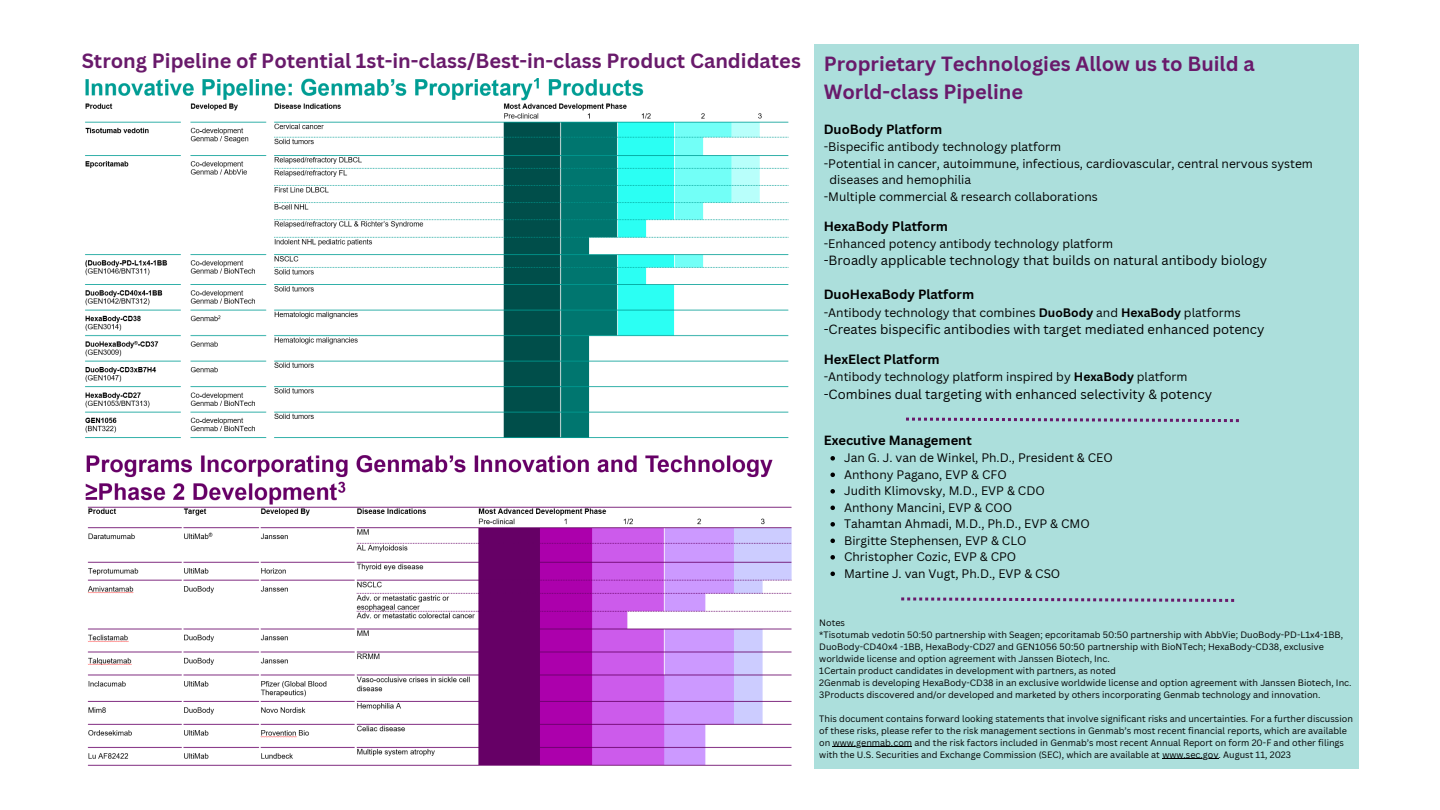
<style>
.page{position:relative;width:1440px;height:810px;background:#fff}
.page>*{position:absolute;margin:0;border:0;box-sizing:border-box;transform-origin:0 0}
.t1{font:700 20px "Canva Sans";color:#691a6b}
.t2{font:13px "Canva Sans";color:#000}
.t3{font:700 13px "Canva Sans";color:#000}
.t4{font:12px "Canva Sans";color:#000}
.t5{font:9px/12px "Canva Sans";color:#000}
.s1{font-weight:700}
</style>
<div class="page">
<div style="left:815px;top:44px;width:544px;height:725px;background:#acdfdc"></div>
<svg style="left:906px;top:418px;width:333px;height:4px"></svg>
<svg style="left:901px;top:597px;width:333px;height:5px"></svg>
<img style="left:85px;top:78px;width:704px;height:360px">
<img style="left:85px;top:455px;width:707px;height:311px">
<svg style="left:830px;top:456px;width:5px;height:5px"></svg>
<svg style="left:830px;top:473px;width:5px;height:4px"></svg>
<svg style="left:830px;top:489px;width:5px;height:5px"></svg>
<svg style="left:830px;top:506px;width:5px;height:4px"></svg>
<svg style="left:830px;top:522px;width:5px;height:5px"></svg>
<svg style="left:830px;top:539px;width:5px;height:4px"></svg>
<svg style="left:830px;top:555px;width:5px;height:5px"></svg>
<svg style="left:830px;top:572px;width:5px;height:4px"></svg>
<hr style="left:833px;top:747px;width:79px;height:1px;background:#000">
<hr style="left:1162px;top:759px;width:57px;height:1px;background:#000">
<p class="t1" style="left:82px;top:47px;width:721px">Strong Pipeline of Potential 1st-in-class/Best-in-class Product Candidates</p>
<p class="t1" style="left:824px;top:50px;width:433px">Proprietary Technologies Allow us to Build a</p>
<p class="t1" style="left:824px;top:78px;width:201px">World-class Pipeline</p>
<p class="t3" style="left:824px;top:120px;width:120px">DuoBody Platform</p>
<p class="t4" style="left:824px;top:139px;width:239px">-Bispecific antibody technology platform</p>
<p class="t4" style="left:824px;top:155px;width:491px">-Potential in cancer, autoimmune, infectious, cardiovascular, central nervous system</p>
<p class="t4" style="left:830px;top:172px;width:143px">diseases and hemophilia</p>
<p class="t4" style="left:824px;top:188px;width:276px">-Multiple commercial &amp; research collaborations</p>
<p class="t3" style="left:824px;top:217px;width:126px">HexaBody Platform</p>
<p class="t4" style="left:824px;top:235px;width:291px">-Enhanced potency antibody technology platform</p>
<p class="t2" style="left:824px;top:251px;width:445px">-Broadly applicable technology that builds on natural antibody biology</p>
<p class="t3" style="left:824px;top:286px;width:152px">DuoHexaBody Platform</p>
<p class="t4" style="left:824px;top:304px;width:419px">-Antibody technology that combines <span class="s1">DuoBody</span> and <span class="s1">HexaBody</span> platforms</p>
<p class="t2" style="left:824px;top:320px;width:442px">-Creates bispecific antibodies with target mediated enhanced potency</p>
<p class="t3" style="left:824px;top:350px;width:117px">HexElect Platform</p>
<p class="t4" style="left:824px;top:369px;width:365px">-Antibody technology platform inspired by <span class="s1">HexaBody</span> platform</p>
<p class="t2" style="left:824px;top:385px;width:390px">-Combines dual targeting with enhanced selectivity &amp; potency</p>
<p class="t3" style="left:824px;top:431px;width:150px">Executive Management</p>
<p class="t4" style="left:844px;top:449px;width:270px">Jan G. J. van de Winkel, Ph.D., President &amp; CEO</p>
<p class="t4" style="left:844px;top:466px;width:164px">Anthony Pagano, EVP &amp; CFO</p>
<p class="t4" style="left:844px;top:482px;width:202px">Judith Klimovsky, M.D., EVP &amp; CDO</p>
<p class="t4" style="left:844px;top:499px;width:170px">Anthony Mancini, EVP &amp; COO</p>
<p class="t4" style="left:844px;top:515px;width:247px">Tahamtan Ahmadi, M.D., Ph.D., EVP &amp; CMO</p>
<p class="t4" style="left:844px;top:532px;width:184px">Birgitte Stephensen, EVP &amp; CLO</p>
<p class="t4" style="left:844px;top:548px;width:174px">Christopher Cozic, EVP &amp; CPO</p>
<p class="t4" style="left:844px;top:565px;width:218px">Martine J. van Vugt, Ph.D., EVP &amp; CSO</p>
<p class="t5" style="left:819px;top:616px;width:27px">Notes</p>
<p class="t5" style="left:819px;top:628px;width:525px">*Tisotumab vedotin 50:50 partnership with Seagen; epcoritamab 50:50 partnership with AbbVie; DuoBody-PD-L1x4-1BB,<br>DuoBody-CD40x4 -1BB, HexaBody-CD27 and GEN1056 50:50 partnership with BioNTech; HexaBody-CD38, exclusive worldwide license and option agreement with Janssen Biotech, Inc.</p>
<p class="t5" style="left:819px;top:664px;width:298px">1Certain product candidates in development with partners, as noted</p>
<p class="t5" style="left:819px;top:676px;width:534px">2Genmab is developing HexaBody-CD38 in an exclusive worldwide license and option agreement with Janssen Biotech, Inc.</p>
<p class="t5" style="left:819px;top:688px;width:503px">3Products discovered and/or developed and marketed by others incorporating Genmab technology and innovation.</p>
<p class="t5" style="left:819px;top:712px;width:535px">This document contains forward looking statements that involve significant risks and uncertainties. For a further discussion of these risks, please refer to the risk management sections in Genmab’s most recent financial reports, which are available on www.genmab.com and the risk factors included in Genmab’s most recent Annual Report on form 20-F and other filings with the U.S. Securities and Exchange Commission (SEC), which are available at www.sec.gov. August 11, 2023</p>
</div>
